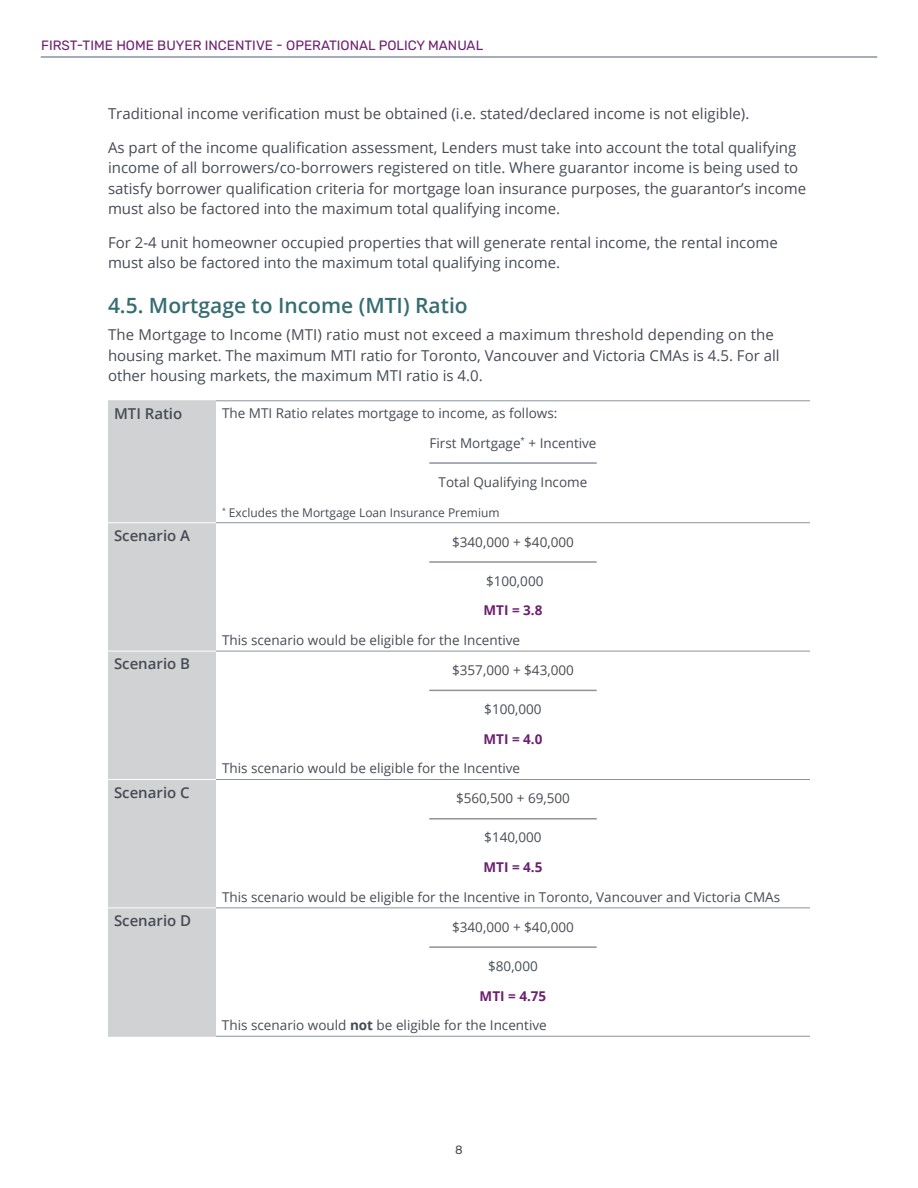
<style>
.page{position:relative;width:918px;height:1188px;background:#fff}
.page>*{position:absolute;margin:0;border:0;box-sizing:border-box;transform-origin:0 0}
.t1{font:600 21px "Open Sans";color:#366d71}
.t2{font:15px/20.2px "Open Sans";color:#464b54}
.t3{font:600 15px "Open Sans";color:#464b54}
.t4{font:13.5px "Open Sans";color:#464b54}
.t5{font:13.5px "Rubik";color:#6d206f}
.t6{font:700 13.5px "Open Sans";color:#6d206f}
.t7{font:12px "Open Sans";color:#464b54}
.t8{font:12px "Rubik";color:#464b54}
.t9{font:7.8px "Open Sans";color:#464b54}
.s1{font-weight:700}
</style>
<div class="page">
<hr style="left:41px;top:56px;width:836px;height:2px;background:#8b939f">
<div style="left:108px;top:401px;width:108px;height:635px;background:#d1d2d4"></div>
<hr style="left:216px;top:522px;width:594px;height:1px;background:#8b939f">
<hr style="left:216px;top:651px;width:594px;height:1px;background:#8b939f">
<hr style="left:216px;top:779px;width:594px;height:1px;background:#8b939f">
<hr style="left:216px;top:907px;width:594px;height:1px;background:#8b939f">
<hr style="left:216px;top:1036px;width:594px;height:1px;background:#8b939f">
<hr style="left:108px;top:522px;width:108px;height:1px;background:#fff">
<hr style="left:108px;top:651px;width:108px;height:1px;background:#fff">
<hr style="left:108px;top:779px;width:108px;height:1px;background:#fff">
<hr style="left:108px;top:907px;width:108px;height:1px;background:#fff">
<hr style="left:216px;top:400px;width:594px;height:1px;background:#8b939f">
<hr style="left:108px;top:400px;width:108px;height:1px;background:#d1d2d4">
<hr style="left:108px;top:1036px;width:108px;height:1px;background:#d1d2d4">
<hr style="left:429px;top:462px;width:168px;height:2px;background:#8b939f">
<hr style="left:429px;top:561px;width:168px;height:2px;background:#8b939f">
<hr style="left:429px;top:690px;width:168px;height:1px;background:#8b939f">
<hr style="left:429px;top:818px;width:168px;height:2px;background:#8b939f">
<hr style="left:429px;top:946px;width:168px;height:2px;background:#8b939f">
<p class="t5" style="left:41px;top:38px;width:444px">FIRST-TIME HOME BUYER INCENTIVE - OPERATIONAL POLICY MANUAL</p>
<p class="t2" style="left:108px;top:104px;width:643px">Traditional income verification must be obtained (i.e. stated/declared income is not eligible).</p>
<p class="t2" style="left:108px;top:137px;width:700px">As part of the income qualification assessment, Lenders must take into account the total qualifying income of all borrowers/co-borrowers registered on title. Where guarantor income is being used to satisfy borrower qualification criteria for mortgage loan insurance purposes, the guarantor’s income must also be factored into the maximum total qualifying income.</p>
<p class="t2" style="left:108px;top:232px;width:671px">For 2-4 unit homeowner occupied properties that will generate rental income, the rental income must also be factored into the maximum total qualifying income.</p>
<h1 class="t1" style="left:108px;top:291px;width:361px">4.5. Mortgage to Income (MTI) Ratio</h1>
<p class="t2" style="left:108px;top:324px;width:673px">The Mortgage to Income (MTI) ratio must not exceed a maximum threshold depending on the housing market. The maximum MTI ratio for Toronto, Vancouver and Victoria CMAs is 4.5. For all other housing markets, the maximum MTI ratio is 4.0.</p>
<p class="t3" style="left:114px;top:403px;width:70px">MTI Ratio</p>
<p class="t4" style="left:222px;top:404px;width:337px">The MTI Ratio relates mortgage to income, as follows:</p>
<p class="t4" style="left:429px;top:433px;width:169px">First Mortgage + Incentive</p>
<p class="t4" style="left:439px;top:473px;width:150px">Total Qualifying Income</p>
<p class="t9" style="left:521px;top:435px;width:6px">*</p>
<p class="t3" style="left:114px;top:525px;width:78px">Scenario A</p>
<p class="t3" style="left:114px;top:654px;width:78px">Scenario B</p>
<p class="t3" style="left:114px;top:782px;width:77px">Scenario C</p>
<p class="t3" style="left:114px;top:910px;width:79px">Scenario D</p>
<p class="t7" style="left:222px;top:504px;width:279px"><sup>*</sup> Excludes the Mortgage Loan Insurance Premium</p>
<p class="t4" style="left:452px;top:532px;width:123px">$340,000 + $40,000</p>
<p class="t4" style="left:486px;top:572px;width:59px">$100,000</p>
<p class="t6" style="left:484px;top:601px;width:61px">MTI = 3.8</p>
<p class="t4" style="left:222px;top:631px;width:300px">This scenario would be eligible for the Incentive</p>
<p class="t4" style="left:452px;top:661px;width:123px">$357,000 + $43,000</p>
<p class="t4" style="left:484px;top:700px;width:59px">$100,000</p>
<p class="t6" style="left:484px;top:729px;width:61px">MTI = 4.0</p>
<p class="t4" style="left:222px;top:759px;width:300px">This scenario would be eligible for the Incentive</p>
<p class="t4" style="left:456px;top:789px;width:116px">$560,500 + 69,500</p>
<p class="t4" style="left:484px;top:828px;width:59px">$140,000</p>
<p class="t6" style="left:484px;top:858px;width:61px">MTI = 4.5</p>
<p class="t4" style="left:222px;top:888px;width:560px">This scenario would be eligible for the Incentive in Toronto, Vancouver and Victoria CMAs</p>
<p class="t4" style="left:452px;top:918px;width:123px">$340,000 + $40,000</p>
<p class="t4" style="left:488px;top:957px;width:51px">$80,000</p>
<p class="t6" style="left:480px;top:986px;width:68px">MTI = 4.75</p>
<p class="t4" style="left:222px;top:1016px;width:326px">This scenario would <span class="s1">not</span> be eligible for the Incentive</p>
<p class="t8" style="left:455px;top:1143px;width:9px">8</p>
</div>
